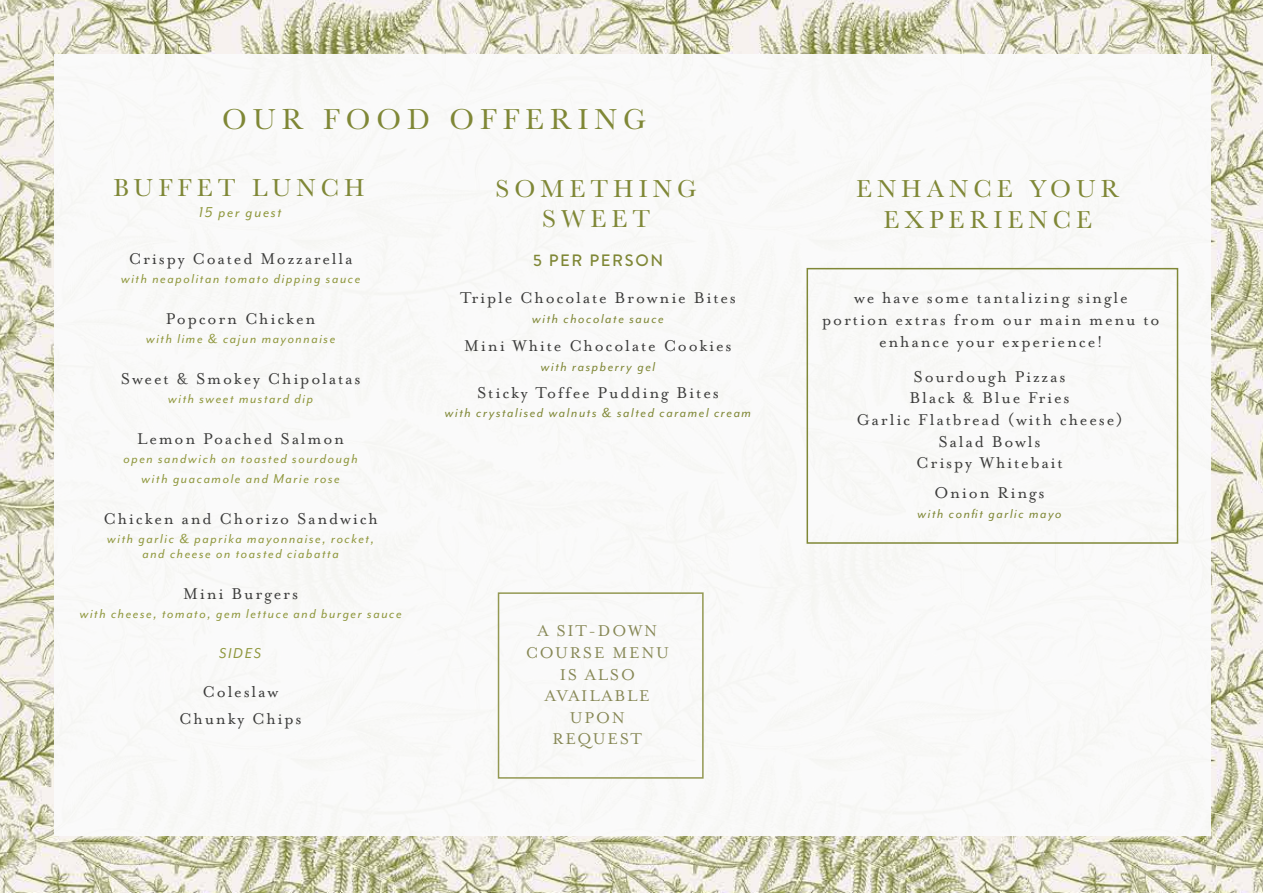
<style>
.page{position:relative;width:1263px;height:893px;background:#fff}
.page>*{position:absolute;margin:0;border:0;box-sizing:border-box;transform-origin:0 0}
.t1{font:30px "Baskerville";letter-spacing:.2em;color:#7f8736}
.t2{font:25.5px/30.6px "Baskerville";letter-spacing:.2em;color:#7f8736;text-align:center}
.t3{font:18px/21.6px "Mrs Eaves Lining OT";letter-spacing:.1em;color:#3c3c3b;text-align:center}
.t4{font:18px/21.6px "Mrs Eaves Lining OT";letter-spacing:.1em;color:#878856;text-align:center}
.t5{font:italic 16.5px "Mr Eaves Mod OT";letter-spacing:.1em;color:#8f973d}
.t6{font:500 16.5px "Brandon Grotesque";letter-spacing:.1em;color:#7f8736}
.t7{font:italic 15px/19.2px "Mr Eaves Mod OT";letter-spacing:.1em;color:#8f973d;text-align:center}
.t8{font:italic 15px "Mr Eaves Mod OT";letter-spacing:.1em;color:#7f8736}
</style>
<div class="page">
<img style="left:0;top:0;width:1263px;height:893px">
<div style="left:54px;top:54px;width:1156px;height:782px;background:#fbfbfb"></div>
<div style="left:498px;top:592px;width:206px;height:187px;border:2px solid #939852"></div>
<div style="left:806px;top:268px;width:372px;height:276px;border:2px solid #7f8736"></div>
<h1 class="t1" style="left:222px;top:100px;width:426px">OUR FOOD OFFERING</h1>
<h2 class="t2" style="left:114px;top:173px;width:253px">BUFFET LUNCH</h2>
<p class="t5" style="left:199px;top:203px;width:84px">15 per guest</p>
<p class="t3" style="left:129px;top:248px;width:225px">Crispy Coated Mozzarella</p>
<p class="t7" style="left:121px;top:270px;width:241px">with neapolitan tomato dipping sauce</p>
<p class="t3" style="left:166px;top:308px;width:151px">Popcorn Chicken</p>
<p class="t7" style="left:146px;top:330px;width:191px">with lime &amp; cajun mayonnaise</p>
<p class="t3" style="left:121px;top:368px;width:241px">Sweet &amp; Smokey Chipolatas</p>
<p class="t7" style="left:168px;top:390px;width:147px">with sweet mustard dip</p>
<p class="t3" style="left:137px;top:428px;width:208px">Lemon Poached Salmon</p>
<p class="t7" style="left:123px;top:450px;width:236px">open sandwich on toasted sourdough with guacamole and Marie rose</p>
<p class="t3" style="left:103px;top:508px;width:276px">Chicken and Chorizo Sandwich</p>
<p class="t7" style="left:107px;top:531px;width:268px;line-height:15px">with garlic &amp; paprika mayonnaise, rocket, and cheese on toasted ciabatta</p>
<p class="t3" style="left:183px;top:583px;width:116px">Mini Burgers</p>
<p class="t7" style="left:80px;top:604px;width:323px">with cheese, tomato, gem lettuce and burger sauce</p>
<p class="t5" style="left:219px;top:644px;width:44px">SIDES</p>
<p class="t3" style="left:179px;top:678px;width:124px;line-height:27px">Coleslaw<br>Chunky Chips</p>
<h2 class="t2" style="left:496px;top:173px;width:203px">SOMETHING<br>SWEET</h2>
<p class="t6" style="left:533px;top:249px;width:132px">5 PER PERSON</p>
<p class="t3" style="left:460px;top:287px;width:277px">Triple Chocolate Brownie Bites</p>
<p class="t8" style="left:532px;top:310px;width:133px">with chocolate sauce</p>
<p class="t3" style="left:464px;top:335px;width:269px">Mini White Chocolate Cookies</p>
<p class="t8" style="left:541px;top:358px;width:116px">with raspberry gel</p>
<p class="t3" style="left:477px;top:382px;width:243px">Sticky Toffee Pudding Bites</p>
<p class="t8" style="left:445px;top:405px;width:308px">with crystalised walnuts &amp; salted caramel cream</p>
<p class="t4" style="left:526px;top:620px;width:145px">A SIT-DOWN<br>COURSE MENU<br>IS ALSO<br>AVAILABLE<br>UPON<br>REQUEST</p>
<h2 class="t2" style="left:856px;top:174px;width:265px">ENHANCE YOUR<br>EXPERIENCE</h2>
<p class="t3" style="left:822px;top:287px;width:339px">we have some tantalizing single portion extras from our main menu to enhance your experience!</p>
<p class="t3" style="left:856px;top:366px;width:267px">Sourdough Pizzas<br>Black &amp; Blue Fries<br>Garlic Flatbread (with cheese)<br>Salad Bowls<br>Crispy Whitebait</p>
<p class="t3" style="left:934px;top:482px;width:112px">Onion Rings</p>
<p class="t8" style="left:917px;top:505px;width:146px">with confit garlic mayo</p>
</div>
